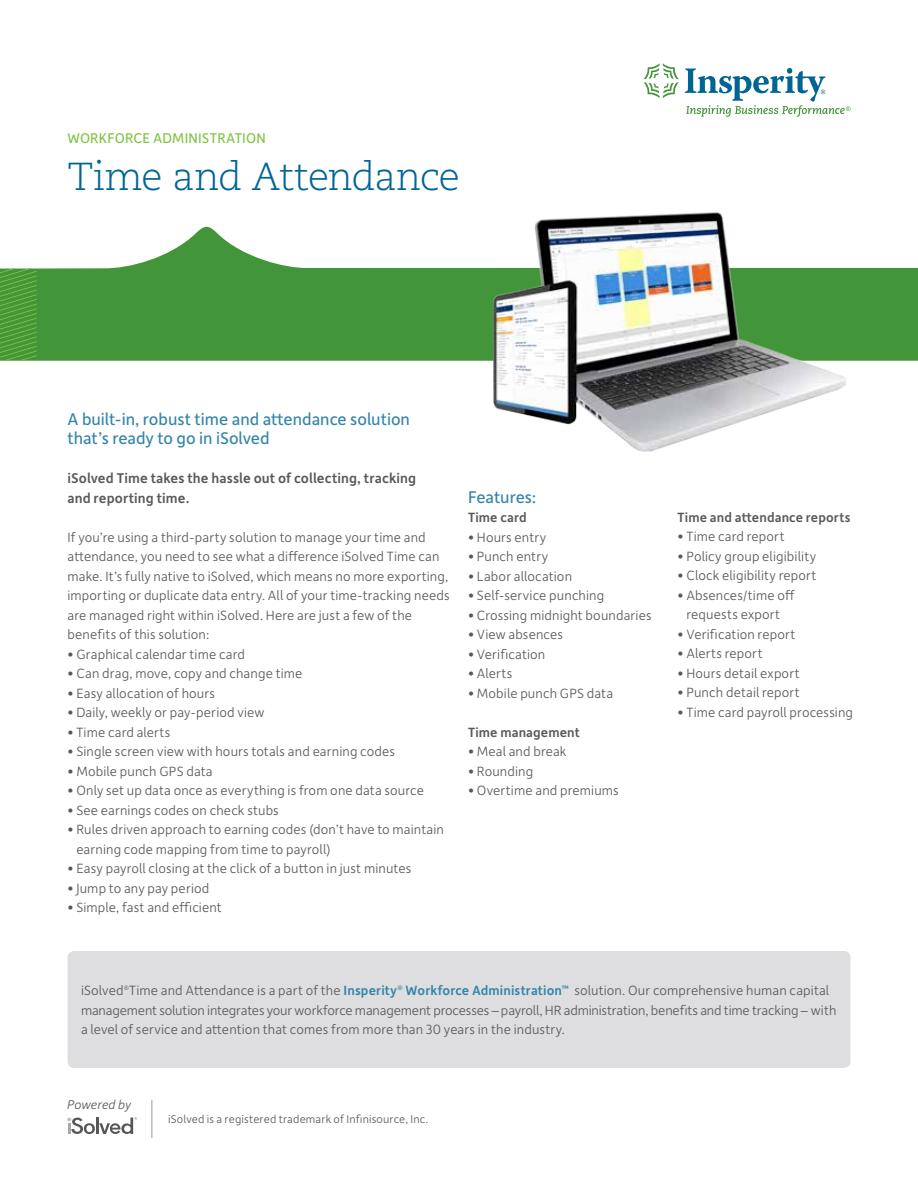
<style>
.page{position:relative;width:918px;height:1188px;background:#fff}
.page>*{position:absolute;margin:0;border:0;box-sizing:border-box;transform-origin:0 0}
.t1{font:300 39px "Caecilia LT Std";letter-spacing:-.025em;color:#006595}
.t2{font:18px/19.5px "Depot New";color:#3384aa}
.t3{font:500 15px/19.5px "Depot New";letter-spacing:.01em;color:#58595b}
.t4{font:15px "Depot New";letter-spacing:.01em;color:#82c341}
.t5{font:300 14.25px/19.5px "Depot New";letter-spacing:.01em;color:#58595b}
.t6{font:500 14.25px "Depot New";letter-spacing:.01em;color:#58595b}
.t7{font:italic 300 13.5px "Depot New";color:#58595b}
.t8{font:300 12px "Depot New";letter-spacing:.015em;color:#58595b}
.s1{font-weight:500;color:#3384aa}
</style>
<div class="page">
<svg style="left:644px;top:63px;width:35px;height:35px"></svg>
<svg style="left:685px;top:68px;width:165px;height:49px"></svg>
<svg style="left:37px;top:226px;width:881px;height:135px;fill:#439539"></svg>
<svg style="left:0;top:268px;width:37px;height:93px;background:#4f9e3b"></svg>
<img style="left:468px;top:212px;width:382px;height:240px">
<div style="left:68px;top:951px;width:782px;height:117px;background:#dedee1;border-radius:7px"></div>
<svg style="left:67px;top:1117px;width:70px;height:17px"></svg>
<hr style="left:152px;top:1100px;width:1px;height:38px;background:#97999c">
<p class="t4" style="left:68px;top:129px;width:200px">WORKFORCE ADMINISTRATION</p>
<h1 class="t1" style="left:68px;top:155px;width:394px">Time and Attendance</h1>
<p class="t2" style="left:68px;top:408px;width:344px">A built-in, robust time and attendance solution that’s ready to go in iSolved</p>
<p class="t3" style="left:68px;top:468px;width:350px">iSolved Time takes the hassle out of collecting, tracking and reporting time.</p>
<p class="t5" style="left:68px;top:527px;width:384px">If you’re using a third-party solution to manage your time and attendance, you need to see what a difference iSolved Time can make. It’s fully native to iSolved, which means no more exporting, importing or duplicate data entry. All of your time-tracking needs are managed right within iSolved. Here are just a few of the benefits of this solution:</p>
<p class="t5" style="left:68px;top:644px;width:179px">• Graphical calendar time card</p>
<p class="t5" style="left:68px;top:663px;width:237px">• Can drag, move, copy and change time</p>
<p class="t5" style="left:68px;top:683px;width:149px">• Easy allocation of hours</p>
<p class="t5" style="left:68px;top:702px;width:198px">• Daily, weekly or pay-period view</p>
<p class="t5" style="left:68px;top:722px;width:105px">• Time card alerts</p>
<p class="t5" style="left:68px;top:741px;width:329px">• Single screen view with hours totals and earning codes</p>
<p class="t5" style="left:68px;top:761px;width:147px">• Mobile punch GPS data</p>
<p class="t5" style="left:68px;top:780px;width:358px">• Only set up data once as everything is from one data source</p>
<p class="t5" style="left:68px;top:800px;width:213px">• See earnings codes on check stubs</p>
<p class="t5" style="left:76px;top:819px;width:369px;text-indent:-9px">• Rules driven approach to earning codes (don’t have to maintain earning code mapping from time to payroll)</p>
<p class="t5" style="left:68px;top:858px;width:345px">• Easy payroll closing at the click of a button in just minutes</p>
<p class="t5" style="left:68px;top:878px;width:143px">• Jump to any pay period</p>
<p class="t5" style="left:68px;top:897px;width:156px">• Simple, fast and efficient</p>
<p class="t2" style="left:468px;top:486px;width:70px">Features:</p>
<p class="t6" style="left:468px;top:508px;width:60px">Time card</p>
<p class="t5" style="left:468px;top:527px;width:80px">• Hours entry</p>
<p class="t5" style="left:468px;top:546px;width:82px">• Punch entry</p>
<p class="t5" style="left:468px;top:566px;width:106px">• Labor allocation</p>
<p class="t5" style="left:468px;top:585px;width:138px">• Self-service punching</p>
<p class="t5" style="left:468px;top:605px;width:185px">• Crossing midnight boundaries</p>
<p class="t5" style="left:468px;top:624px;width:97px">• View absences</p>
<p class="t5" style="left:468px;top:644px;width:79px">• Verification</p>
<p class="t5" style="left:468px;top:663px;width:46px">• Alerts</p>
<p class="t5" style="left:468px;top:683px;width:147px">• Mobile punch GPS data</p>
<p class="t6" style="left:468px;top:723px;width:113px">Time management</p>
<p class="t5" style="left:468px;top:741px;width:100px">• Meal and break</p>
<p class="t5" style="left:468px;top:761px;width:67px">• Rounding</p>
<p class="t5" style="left:468px;top:780px;width:152px">• Overtime and premiums</p>
<p class="t6" style="left:678px;top:508px;width:175px">Time and attendance reports</p>
<p class="t5" style="left:678px;top:526px;width:109px">• Time card report</p>
<p class="t5" style="left:678px;top:546px;width:140px">• Policy group eligibility</p>
<p class="t5" style="left:678px;top:565px;width:140px">• Clock eligibility report</p>
<p class="t5" style="left:678px;top:585px;width:119px;text-align:center">• Absences/time off requests export</p>
<p class="t5" style="left:678px;top:624px;width:119px">• Verification report</p>
<p class="t5" style="left:678px;top:643px;width:87px">• Alerts report</p>
<p class="t5" style="left:678px;top:663px;width:124px">• Hours detail export</p>
<p class="t5" style="left:678px;top:682px;width:124px">• Punch detail report</p>
<p class="t5" style="left:678px;top:702px;width:177px">• Time card payroll processing</p>
<p class="t5" style="left:81px;top:980px;width:757px">iSolved<sup>®</sup>Time and Attendance is a part of the <span class="s1">Insperity</span><sup>®</sup> <span class="s1">Workforce Administration</span><sup>™</sup> solution. Our comprehensive human capital management solution integrates your workforce management processes – payroll, HR administration, benefits and time tracking – with a level of service and attention that comes from more than 30 years in the industry.</p>
<p class="t7" style="left:67px;top:1096px;width:65px">Powered by</p>
<p class="t8" style="left:168px;top:1111px;width:262px">iSolved is a registered trademark of Infinisource, Inc.</p>
</div>
